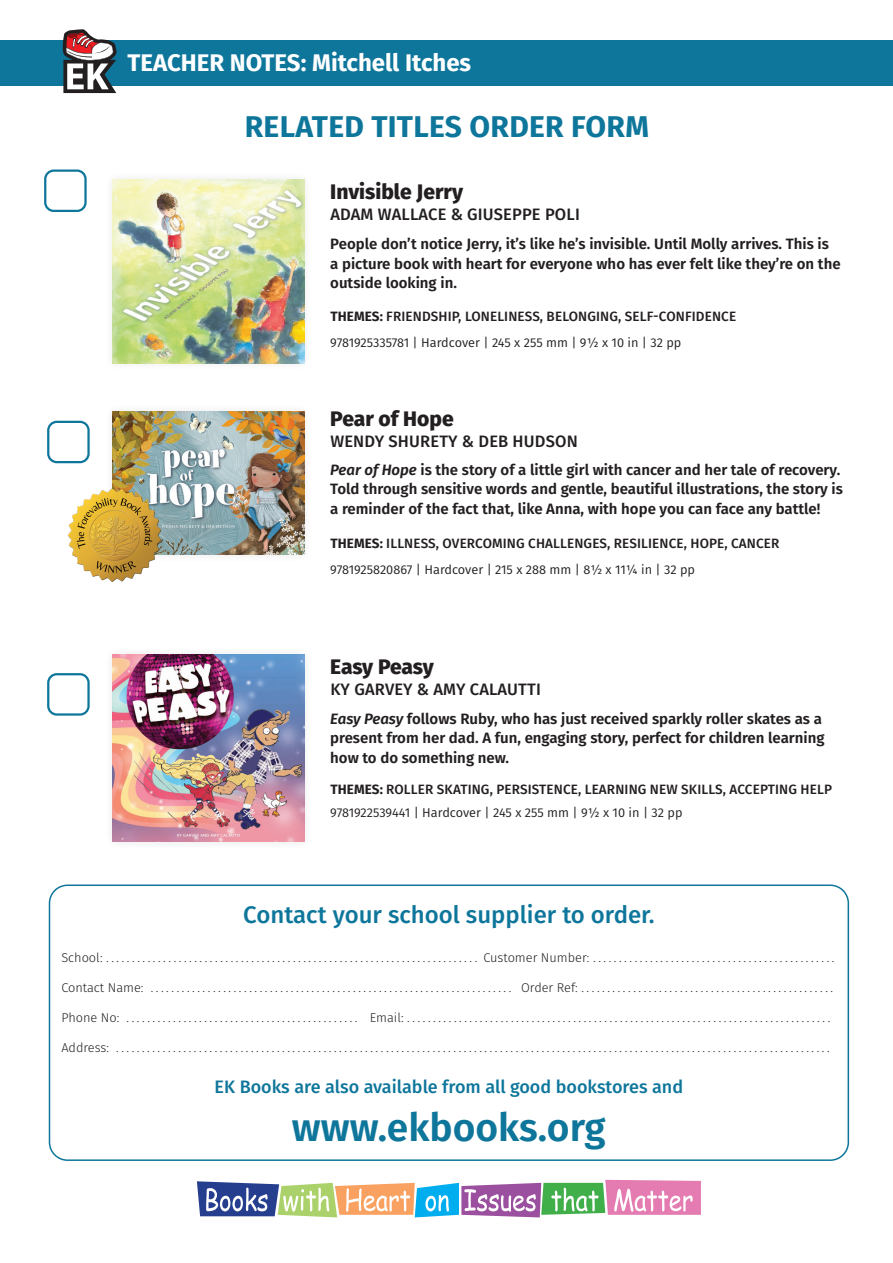
<style>
.page{position:relative;width:893px;height:1263px;background:#fff}
.page>*{position:absolute;margin:0;border:0;box-sizing:border-box;transform-origin:0 0}
.t1{font:600 39px "Fira Sans";color:#0e769b}
.t2{font:700 30px "Fira Sans";letter-spacing:.01em;color:#0e769b}
.t3{font:500 24px "Fira Sans";color:#0e769b}
.t4{font:700 24px "Fira Sans";color:#fff}
.t5{font:800 21px "Fira Sans";color:#231f20}
.t6{font:500 18px "Fira Sans";color:#0e769b}
.t7{font:500 16.5px "Fira Sans";letter-spacing:.01em;color:#231f20}
.t8{font:600 15px/19.5px "Fira Sans";color:#231f20}
.t9{font:500 13.5px "Fira Sans";letter-spacing:.01em;color:#231f20}
.t10{font:300 12.75px "Fira Sans";color:#231f20}
.t11{font:12.75px "Fira Sans";color:#231f20}
.s1{font-weight:700}
.s2{font-style:italic}
</style>
<div class="page">
<div style="left:49px;top:884px;width:800px;height:277px;border:2px solid #0e769b;border-radius:18px"></div>
<svg style="left:197px;top:1180px;width:504px;height:37px"></svg>
<div style="left:44px;top:169px;width:43px;height:43px;border:2px solid #0e769b;border-radius:9px"></div>
<div style="left:47px;top:421px;width:43px;height:42px;border:2px solid #0e769b;border-radius:9px"></div>
<div style="left:47px;top:673px;width:43px;height:43px;border:2px solid #0e769b;border-radius:9px"></div>
<div style="left:0;top:40px;width:893px;height:46px;background:#0e769b"></div>
<svg style="left:63px;top:29px;width:54px;height:64px"></svg>
<div style="left:104px;top:646px;width:209px;height:205px;background:#231f20;opacity:.1"></div>
<img style="left:113px;top:655px;width:191px;height:187px">
<div style="left:104px;top:402px;width:209px;height:162px;background:#231f20;opacity:.1"></div>
<img style="left:113px;top:411px;width:191px;height:143px">
<img style="left:67px;top:484px;width:99px;height:98px">
<div style="left:104px;top:170px;width:209px;height:202px;background:#231f20;opacity:.1"></div>
<img style="left:113px;top:179px;width:191px;height:184px">
<h3 class="t4" style="left:128px;top:43px;width:345px">TEACHER NOTES: Mitchell Itches</h3>
<h2 class="t2" style="left:245px;top:102px;width:406px">RELATED TITLES ORDER FORM</h2>
<h3 class="t5" style="left:330px;top:173px;width:134px">Invisible Jerry</h3>
<p class="t7" style="left:330px;top:201px;width:251px">ADAM WALLACE &amp; GIUSEPPE POLI</p>
<p class="t8" style="left:330px;top:233px;width:512px">People don’t notice Jerry, it’s like he’s invisible. Until Molly arrives. This is a picture book with heart for everyone who has ever felt like they’re on the outside looking in.</p>
<p class="t9" style="left:330px;top:305px;width:407px"><span class="s1">THEMES:</span> FRIENDSHIP, LONELINESS, BELONGING, SELF-CONFIDENCE</p>
<p class="t11" style="left:330px;top:333px;width:353px">9781925335781 | Hardcover | 245 x 255 mm | 9½ x 10 in | 32 pp</p>
<h3 class="t5" style="left:330px;top:400px;width:125px">Pear of Hope</h3>
<p class="t7" style="left:330px;top:428px;width:249px">WENDY SHURETY &amp; DEB HUDSON</p>
<p class="t8" style="left:330px;top:459px;width:514px"><span class="s2">Pear of Hope</span> is the story of a little girl with cancer and her tale of recovery.<br>Told through sensitive words and gentle, beautiful illustrations, the story is a reminder of the fact that, like Anna, with hope you can face any battle!</p>
<p class="t9" style="left:330px;top:532px;width:451px"><span class="s1">THEMES:</span> ILLNESS, OVERCOMING CHALLENGES, RESILIENCE, HOPE, CANCER</p>
<p class="t11" style="left:330px;top:560px;width:366px">9781925820867 | Hardcover | 215 x 288 mm | 8½ x 11¼ in | 32 pp</p>
<h3 class="t5" style="left:330px;top:649px;width:105px">Easy Peasy</h3>
<p class="t7" style="left:330px;top:676px;width:212px">KY GARVEY &amp; AMY CALAUTTI</p>
<p class="t8" style="left:330px;top:708px;width:496px"><span class="s2">Easy Peasy</span> follows Ruby, who has just received sparkly roller skates as a present from her dad. A fun, engaging story, perfect for children learning how to do something new.</p>
<p class="t9" style="left:330px;top:779px;width:503px"><span class="s1">THEMES:</span> ROLLER SKATING, PERSISTENCE, LEARNING NEW SKILLS, ACCEPTING HELP</p>
<p class="t11" style="left:330px;top:803px;width:354px">9781922539441 | Hardcover | 245 x 255 mm | 9½ x 10 in | 32 pp</p>
<h3 class="t3" style="left:243px;top:896px;width:413px">Contact your school supplier to order.</h3>
<p class="t10" style="left:61px;top:948px;width:775px">School: ........................................................................ Customer Number: ...............................................</p>
<p class="t10" style="left:61px;top:978px;width:773px">Contact Name: ...................................................................... Order Ref: .................................................</p>
<p class="t10" style="left:61px;top:1008px;width:770px">Phone No: ............................................. Email: ..................................................................................</p>
<p class="t10" style="left:61px;top:1038px;width:770px">Address: ..........................................................................................................................................</p>
<h3 class="t6" style="left:215px;top:1072px;width:470px">EK Books are also available from all good bookstores and</h3>
<h1 class="t1" style="left:292px;top:1095px;width:315px">www.ekbooks.org</h1>
</div>
